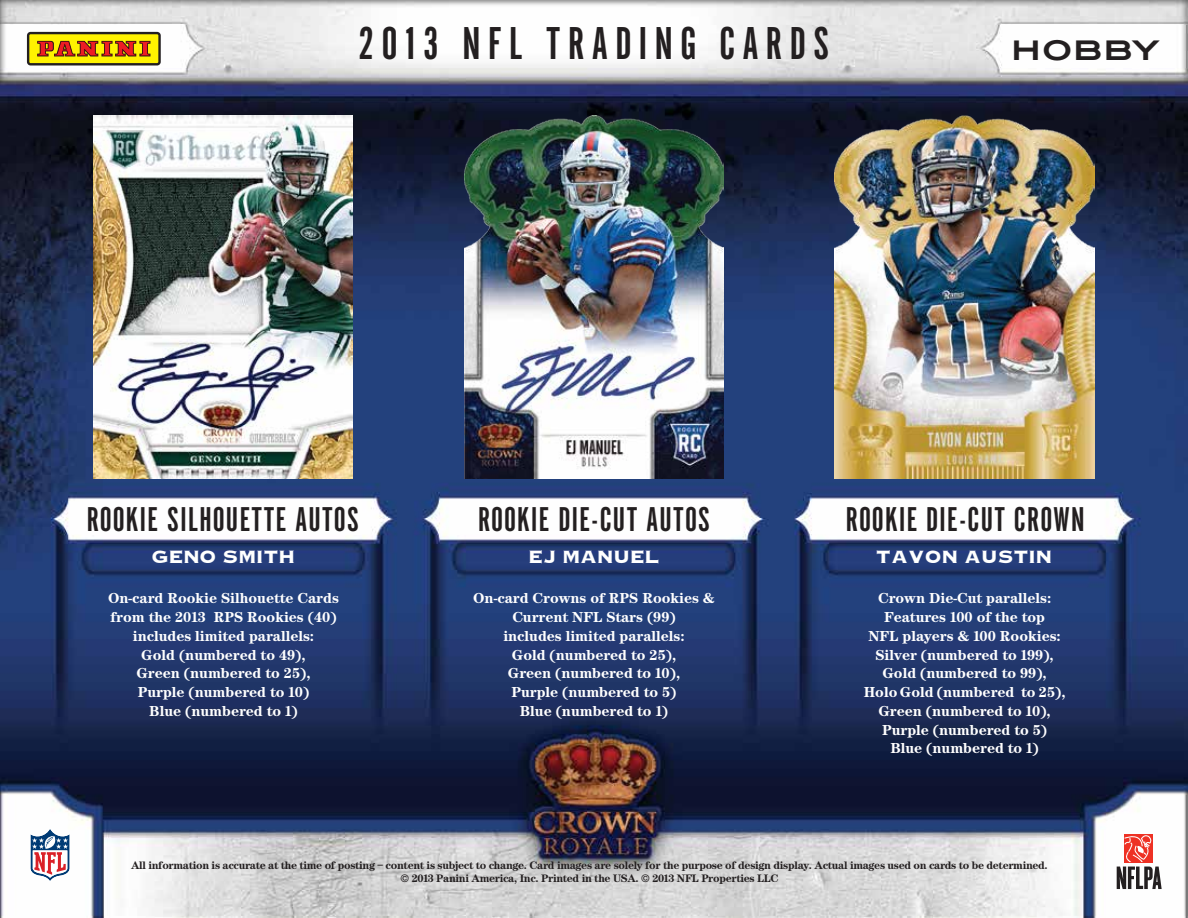
<style>
.page{position:relative;width:1188px;height:918px;background:#fff}
.page>*{position:absolute;margin:0;border:0;box-sizing:border-box;transform-origin:0 0}
.t1{font:48px "Alternate Gothic No 1";letter-spacing:.16em;color:#231f20}
.t2{font:35.85px "Alternate Gothic No 1";letter-spacing:.04em;color:#231f20}
.t3{font:700 27px "Blair ITC";letter-spacing:.025em;color:#231f20}
.t4{font:800 15.3px "OPTI Copperplate";letter-spacing:.025em;color:#fff}
.t5{font:15px/18.8px "Century Bld";color:#fff;text-align:center}
.t6{font:11.25px/12.9px "Century Bld";letter-spacing:-.025em;color:#231f20;text-align:center}
</style>
<div class="page">
<img style="left:0;top:0;width:1188px;height:918px">
<svg style="left:27px;top:32px;width:134px;height:33px"></svg>
<div style="left:29px;top:34px;width:129px;height:29px;background:#fff200"></div>
<svg style="left:37px;top:41px;width:114px;height:16px"></svg>
<svg style="left:29px;top:826px;width:42px;height:57px"></svg>
<svg style="left:1117px;top:834px;width:45px;height:55px"></svg>
<img style="left:93px;top:115px;width:260px;height:364px">
<img style="left:464px;top:116px;width:260px;height:363px">
<img style="left:835px;top:115px;width:259px;height:363px">
<p class="t1" style="left:358px;top:11px;width:472px">2013 NFL TRADING CARDS</p>
<p class="t3" style="left:1011px;top:33px;width:150px">HOBBY</p>
<p class="t2" style="left:87px;top:496px;width:274px">ROOKIE SILHOUETTE AUTOS</p>
<p class="t4" style="left:151px;top:545px;width:145px">GENO SMITH</p>
<p class="t2" style="left:478px;top:496px;width:233px">ROOKIE DIE-CUT AUTOS</p>
<p class="t4" style="left:529px;top:545px;width:132px">EJ MANUEL</p>
<p class="t2" style="left:846px;top:496px;width:240px">ROOKIE DIE-CUT CROWN</p>
<p class="t4" style="left:876px;top:545px;width:177px">TAVON AUSTIN</p>
<p class="t5" style="left:108px;top:590px;width:232px">On-card Rookie Silhouette Cards from the 2013 RPS Rookies (40) includes limited parallels:<br>Gold (numbered to 49),<br>Green (numbered to 25),<br>Purple (numbered to 10)<br>Blue (numbered to 1)</p>
<p class="t5" style="left:473px;top:590px;width:243px">On-card Crowns of RPS Rookies &amp;<br>Current NFL Stars (99)<br>includes limited parallels:<br>Gold (numbered to 25),<br>Green (numbered to 10),<br>Purple (numbered to 5)<br>Blue (numbered to 1)</p>
<p class="t5" style="left:864px;top:590px;width:203px">Crown Die-Cut parallels:<br>Features 100 of the top<br>NFL players &amp; 100 Rookies:<br>Silver (numbered to 199),<br>Gold (numbered to 99),<br>Holo Gold (numbered to 25),<br>Green (numbered to 10),<br>Purple (numbered to 5)<br>Blue (numbered to 1)</p>
<p class="t6" style="left:131px;top:860px;width:918px">All information is accurate at the time of posting – content is subject to change. Card images are solely for the purpose of design display. Actual images used on cards to be determined. © 2013 Panini America, Inc. Printed in the USA. © 2013 NFL Properties LLC</p>
</div>
